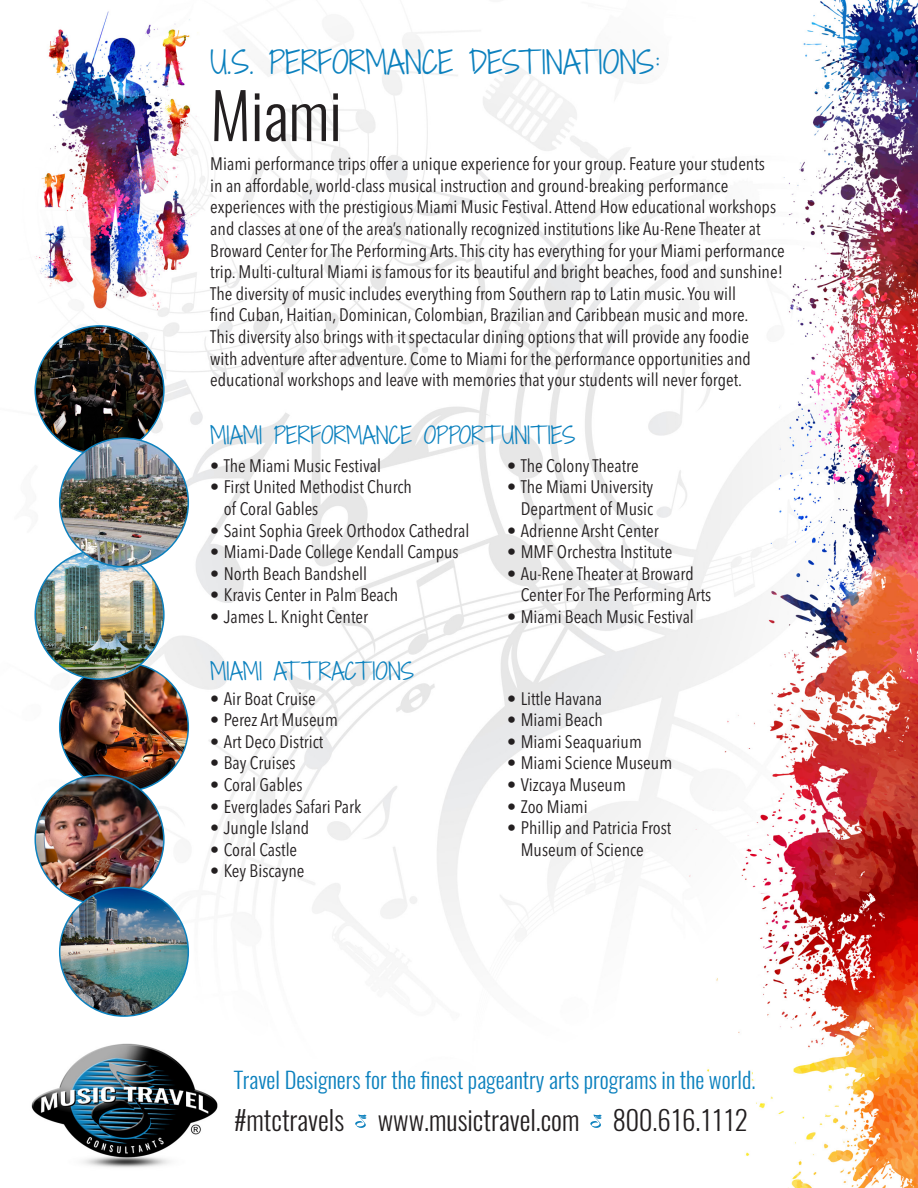
<style>
.page{position:relative;width:918px;height:1188px;background:#fff}
.page>*{position:absolute;margin:0;border:0;box-sizing:border-box;transform-origin:0 0}
.Head_1{font:300 63px "Oswald";color:#231f20}
.Head_1-2{font:300 30px "Shadows Into";color:#0c81be}
.t1{font:300 27px "Oswald";color:#231f20}
.Head_1-3{font:300 22.5px "Oswald";color:#0c81be}
.Head_1-4{font:300 22.5px "Shadows Into";color:#0c81be}
.Body_Copy{font:condensed 18px/21.6px "Avenir Next LT Pro";color:#231f20}
</style>
<div class="page">
<img style="left:31px;top:0;width:887px;height:1188px">
<svg style="left:355px;top:1114px;width:12px;height:14px"></svg>
<svg style="left:590px;top:1114px;width:12px;height:14px"></svg>
<img style="left:60px;top:663px;width:128px;height:128px;border-radius:64px">
<img style="left:35px;top:775px;width:129px;height:129px;border-radius:64px">
<img style="left:35px;top:326px;width:129px;height:128px;border-radius:64px">
<img style="left:35px;top:551px;width:129px;height:128px;border-radius:64px">
<img style="left:60px;top:438px;width:128px;height:129px;border-radius:64px">
<img style="left:60px;top:887px;width:128px;height:129px;border-radius:64px">
<p class="Head_1-2" style="left:210px;top:40px;width:451px">U.S. PERFORMANCE DESTINATIONS:</p>
<p class="Head_1" style="left:210px;top:74px;width:133px">Miami</p>
<p class="Body_Copy" style="left:210px;top:153px;width:576px">Miami performance trips offer a unique experience for your group. Feature your students<br>in an affordable, world-class musical instruction and ground-breaking performance experiences with the prestigious Miami Music Festival. Attend How educational workshops and classes at one of the area’s nationally recognized institutions like Au-Rene Theater at Broward Center for The Performing Arts. This city has everything for your Miami performance trip. Multi-cultural Miami is famous for its beautiful and bright beaches, food and sunshine!<br>The diversity of music includes everything from Southern rap to Latin music. You will<br>find Cuban, Haitian, Dominican, Colombian, Brazilian and Caribbean music and more.<br>This diversity also brings with it spectacular dining options that will provide any foodie<br>with adventure after adventure. Come to Miami for the performance opportunities and educational workshops and leave with memories that your students will never forget.</p>
<p class="Head_1-4" style="left:210px;top:419px;width:367px">MIAMI PERFORMANCE OPPORT UNITIES</p>
<p class="Body_Copy" style="left:210px;top:455px;width:172px">• The Miami Music Festival</p>
<p class="Body_Copy" style="left:224px;top:476px;width:190px;text-indent:-14px">• First United Methodist Church of Coral Gables</p>
<p class="Body_Copy" style="left:210px;top:519px;width:261px">• Saint Sophia Greek Orthodox Cathedral</p>
<p class="Body_Copy" style="left:210px;top:541px;width:250px">• Miami-Dade College Kendall Campus</p>
<p class="Body_Copy" style="left:210px;top:563px;width:158px">• North Beach Bandshell</p>
<p class="Body_Copy" style="left:210px;top:584px;width:190px">• Kravis Center in Palm Beach</p>
<p class="Body_Copy" style="left:210px;top:606px;width:159px">• James L. Knight Center</p>
<p class="Head_1-4" style="left:210px;top:654px;width:205px">MIAMI AT T RACTIONS</p>
<p class="Body_Copy" style="left:210px;top:687px;width:107px">• Air Boat Cruise</p>
<p class="Body_Copy" style="left:210px;top:709px;width:129px">• Perez Art Museum</p>
<p class="Body_Copy" style="left:210px;top:731px;width:115px">• Art Deco District</p>
<p class="Body_Copy" style="left:210px;top:752px;width:87px">• Bay Cruises</p>
<p class="Body_Copy" style="left:210px;top:774px;width:94px">• Coral Gables</p>
<p class="Body_Copy" style="left:210px;top:795px;width:152px">• Everglades Safari Park</p>
<p class="Body_Copy" style="left:210px;top:817px;width:100px">• Jungle Island</p>
<p class="Body_Copy" style="left:210px;top:839px;width:88px">• Coral Castle</p>
<p class="Body_Copy" style="left:210px;top:860px;width:96px">• Key Biscayne</p>
<p class="Body_Copy" style="left:507px;top:455px;width:133px">• The Colony Theatre</p>
<p class="Body_Copy" style="left:507px;top:476px;width:148px;text-align:right">• The Miami University<br>Department of Music</p>
<p class="Body_Copy" style="left:507px;top:519px;width:153px">• Adrienne Arsht Center</p>
<p class="Body_Copy" style="left:507px;top:541px;width:167px">• MMF Orchestra Institute</p>
<p class="Body_Copy" style="left:521px;top:563px;width:192px;text-indent:-14px">• Au-Rene Theater at Broward<br>Center For The Performing Arts</p>
<p class="Body_Copy" style="left:507px;top:606px;width:188px">• Miami Beach Music Festival</p>
<p class="Body_Copy" style="left:507px;top:687px;width:96px">• Little Havana</p>
<p class="Body_Copy" style="left:507px;top:709px;width:97px">• Miami Beach</p>
<p class="Body_Copy" style="left:507px;top:731px;width:136px">• Miami Seaquarium</p>
<p class="Body_Copy" style="left:507px;top:752px;width:166px">• Miami Science Museum</p>
<p class="Body_Copy" style="left:507px;top:774px;width:120px">• Vizcaya Museum</p>
<p class="Body_Copy" style="left:507px;top:795px;width:82px">• Zoo Miami</p>
<p class="Body_Copy" style="left:521px;top:817px;width:152px;text-indent:-14px">• Phillip and Patricia Frost<br>Museum of Science</p>
<p class="Head_1-3" style="left:234px;top:1065px;width:523px">Travel Designers for the finest pageantry arts programs in the world.</p>
<p class="t1" style="left:234px;top:1102px;width:516px">#mtctravels www.musictravel.com 800.616.1112</p>
</div>
